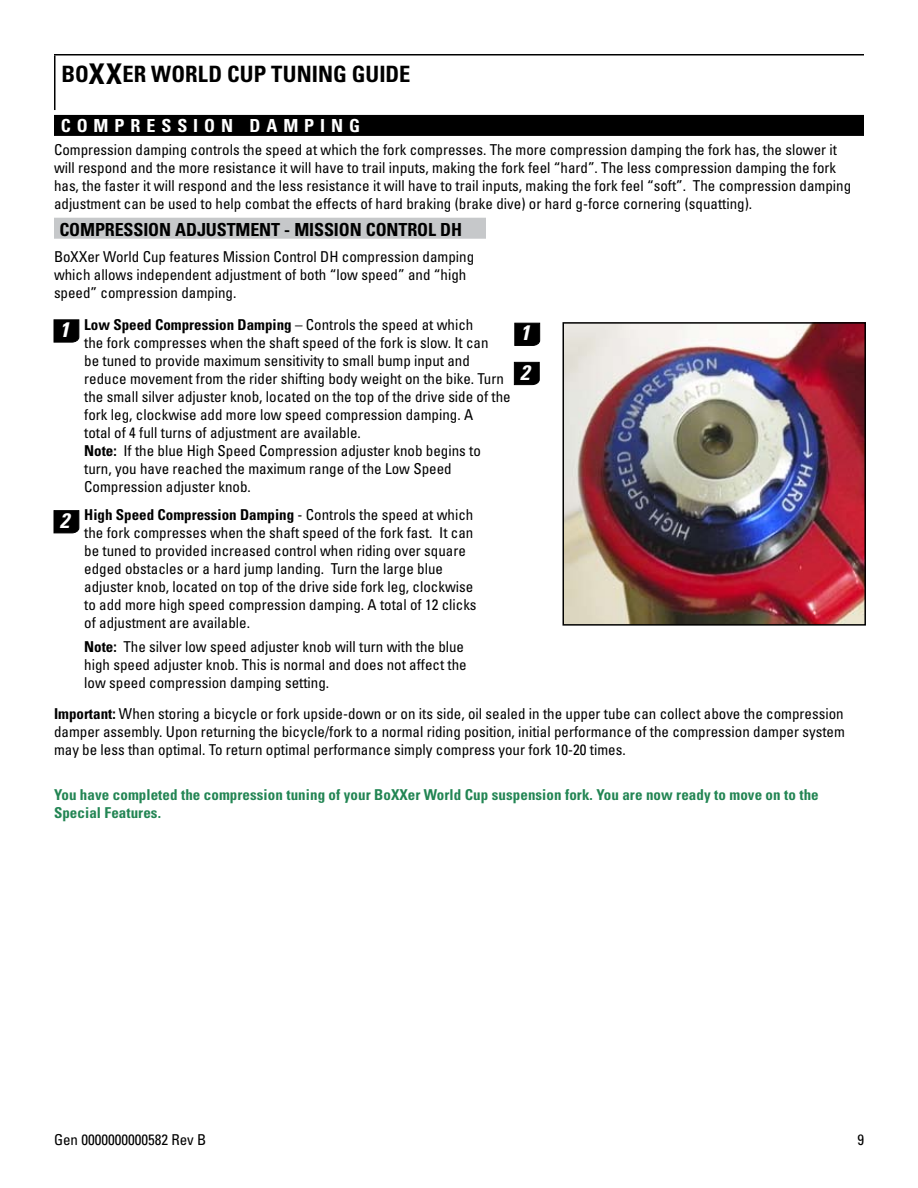
<style>
.page{position:relative;width:918px;height:1188px;background:#fff}
.page>*{position:absolute;margin:0;border:0;box-sizing:border-box;transform-origin:0 0}
.t1{font:700 condensed 22.5px "Univers LT Std";letter-spacing:.005em;color:#000}
.t2{font:italic 700 condensed 21px "Univers LT Std";color:#fff}
.t3{font:700 condensed 18px "Univers LT Std";letter-spacing:-.005em;color:#000}
.t4{font:700 condensed 18px "Univers LT Std";color:#fff}
.t5{font:condensed 15px/18px "Univers LT Std";color:#000}
.t6{font:700 condensed 15px/18px "Univers LT Std";letter-spacing:.005em;color:#228553}
.s1{font-size:28.5px}
.s2{font-weight:700;font-style:italic;font-size:21px;color:#fff}
.s3{font-weight:700}
</style>
<div class="page">
<div style="left:54px;top:115px;width:810px;height:21px;background:#000"></div>
<div style="left:54px;top:218px;width:432px;height:21px;background:#c6c8ca"></div>
<svg style="left:53px;top:319px;width:27px;height:24px"></svg>
<svg style="left:53px;top:510px;width:27px;height:24px"></svg>
<svg style="left:514px;top:362px;width:26px;height:23px"></svg>
<svg style="left:514px;top:323px;width:26px;height:23px"></svg>
<img style="left:565px;top:325px;width:298px;height:298px">
<div style="left:562px;top:322px;width:304px;height:304px;border:2px solid #000"></div>
<hr style="left:54px;top:54px;width:810px;height:2px;background:#000">
<hr style="left:54px;top:55px;width:2px;height:55px;background:#000">
<h1 class="t1" style="left:62px;top:60px;width:351px">Bo<span class="s1">XX</span>er world cup Tuning Guide</h1>
<p class="t4" style="left:61px;top:115px;width:17px">COMPRESSION</p>
<p class="t4" style="left:249px;top:115px;width:17px">DAMPING</p>
<p class="t5" style="left:54px;top:140px;width:799px">Compression damping controls the speed at which the fork compresses. The more compression damping the fork has, the slower it will respond and the more resistance it will have to trail inputs, making the fork feel “hard”. The less compression damping the fork has, the faster it will respond and the less resistance it will have to trail inputs, making the fork feel “soft”. The compression damping adjustment can be used to help combat the effects of hard braking (brake dive) or hard g-force cornering (squatting).</p>
<p class="t3" style="left:59px;top:218px;width:402px">compression adjustment - mission control dh</p>
<p class="t5" style="left:54px;top:248px;width:422px">BoXXer World Cup features Mission Control DH compression damping which allows independent adjustment of both “low speed” and “high speed” compression damping.</p>
<p class="t5" style="left:84px;top:315px;width:428px;text-indent:-25px"><span class="s2">1</span> <span class="s3">Low Speed Compression Damping</span> – Controls the speed at which<br>the fork compresses when the shaft speed of the fork is slow. It can<br>be tuned to provide maximum sensitivity to small bump input and reduce movement from the rider shifting body weight on the bike. Turn the small silver adjuster knob, located on the top of the drive side of the fork leg, clockwise add more low speed compression damping. A<br>total of 4 full turns of adjustment are available.<br><span class="s3">Note:</span> If the blue High Speed Compression adjuster knob begins to turn, you have reached the maximum range of the Low Speed Compression adjuster knob.</p>
<p class="t5" style="left:84px;top:506px;width:394px;text-indent:-25px"><span class="s2">2</span> <span class="s3">High Speed Compression Damping</span> - Controls the speed at which the fork compresses when the shaft speed of the fork fast. It can be tuned to provided increased control when riding over square edged obstacles or a hard jump landing. Turn the large blue adjuster knob, located on top of the drive side fork leg, clockwise to add more high speed compression damping. A total of 12 clicks of adjustment are available.</p>
<p class="t5" style="left:84px;top:637px;width:384px"><span class="s3">Note:</span> The silver low speed adjuster knob will turn with the blue high speed adjuster knob. This is normal and does not affect the low speed compression damping setting.</p>
<p class="t5" style="left:54px;top:705px;width:792px;text-align:justify"><span class="s3">Important:</span> When storing a bicycle or fork upside-down or on its side, oil sealed in the upper tube can collect above the compression damper assembly. Upon returning the bicycle/fork to a normal riding position, initial performance of the compression damper system may be less than optimal. To return optimal performance simply compress your fork 10-20 times.</p>
<p class="t6" style="left:54px;top:786px;width:766px">You have completed the compression tuning of your BoXXer World Cup suspension fork. You are now ready to move on to the<br>Special Features.</p>
<h2 class="t2" style="left:521px;top:320px;width:16px">1</h2>
<h2 class="t2" style="left:520px;top:359px;width:16px">2</h2>
<p class="t5" style="left:54px;top:1130px;width:154px">Gen 0000000000582 Rev B</p>
<p class="t5" style="left:857px;top:1130px;width:8px">9</p>
</div>
